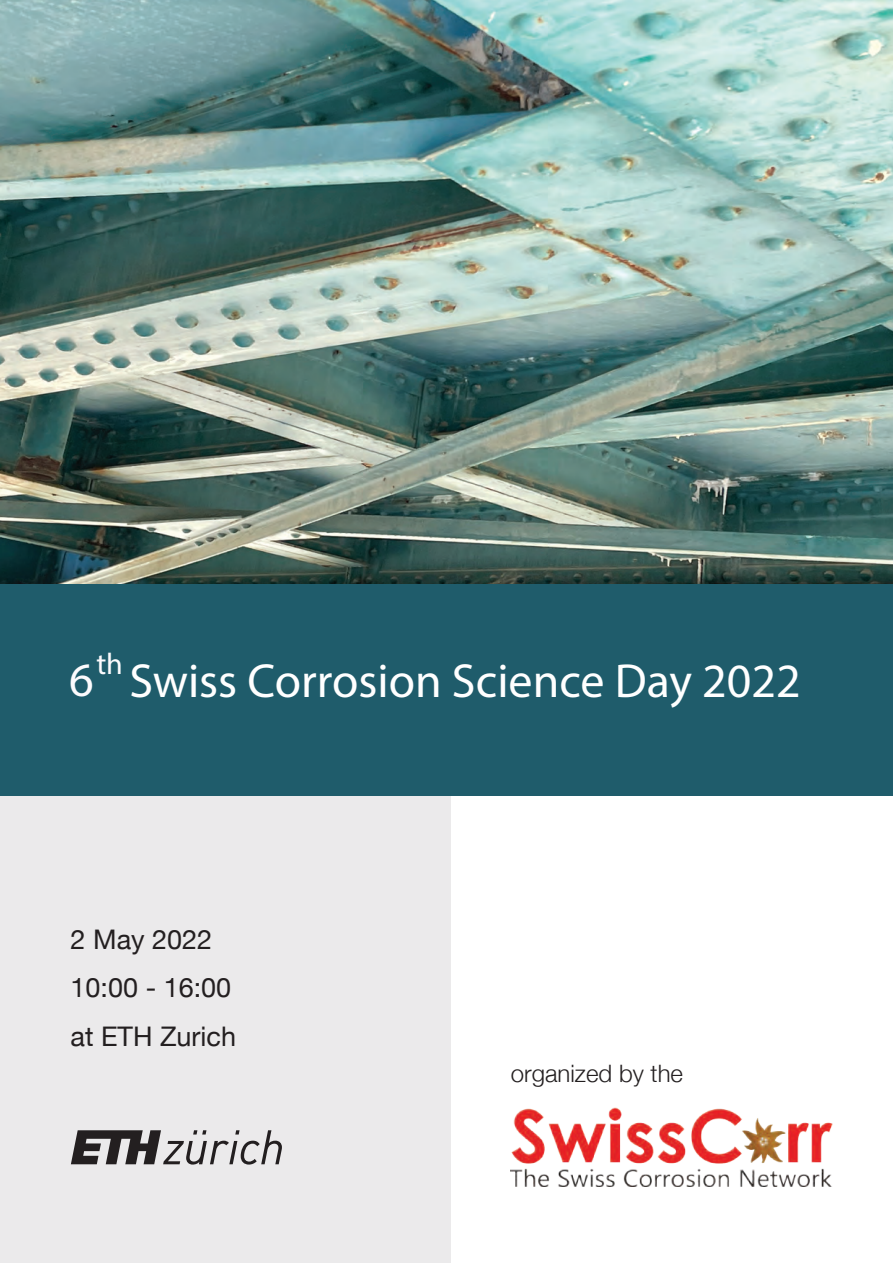
<style>
.page{position:relative;width:893px;height:1263px;background:#fff}
.page>*{position:absolute;margin:0;border:0;box-sizing:border-box;transform-origin:0 0}
.t1{font:48px "Myriad Pro";color:#fff}
.t2{font:30px "Myriad Pro";color:#fcfbfd}
.t3{font:27px/48.4px "Helvetica Neue";color:#231f20}
.t4{font:300 24px "Helvetica Neue";color:#231f20}
.s1{font-size:48px}
</style>
<div class="page">
<img style="left:0;top:0;width:893px;height:584px">
<div style="left:0;top:584px;width:893px;height:212px;background:#1f5c6b"></div>
<div style="left:0;top:796px;width:451px;height:467px;background:#ebeaeb"></div>
<img style="left:511px;top:1107px;width:321px;height:80px">
<svg style="left:71px;top:1130px;width:211px;height:34px"></svg>
<p class="t2" style="left:69px;top:646px;width:55px"><span class="s1">6</span>th</p>
<h1 class="t1" style="left:129px;top:652px;width:673px">Swiss Corrosion Science Day 2022</h1>
<p class="t3" style="left:71px;top:917px;width:143px">2 May 2022</p>
<p class="t3" style="left:71px;top:965px;width:167px">10:00 - 16:00 at ETH Zurich</p>
<p class="t4" style="left:511px;top:1054px;width:174px">organized by the</p>
</div>
